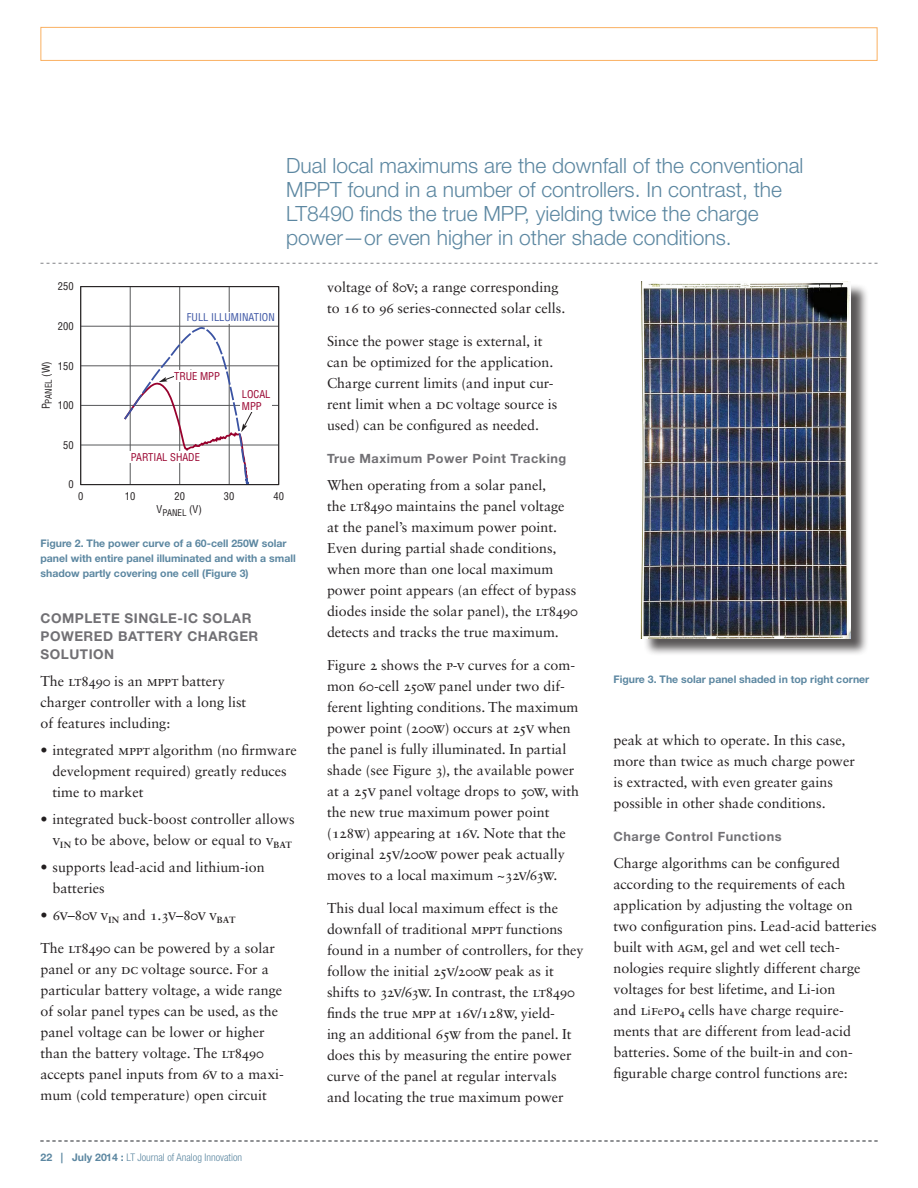
<style>
.page{position:relative;width:918px;height:1188px;background:#fff}
.page>*{position:absolute;margin:0;border:0;box-sizing:border-box;transform-origin:0 0}
.Pull_Quote{font:300 21px/24px "Helvetica Neue LT Std";color:#5c87a1}
.Body_Text{font:14.25px/21px "Sabon LT Std";color:#231f20}
.Heading_1{font:700 13.5px/18px "Helvetica Neue LT Std";letter-spacing:.04em;color:#717074}
.Heading_2{font:700 12.75px "Helvetica Neue LT Std";letter-spacing:.04em;color:#717074}
.t1{font:700 10.5px/15px "Helvetica Neue LT Std";color:#5c87a1}
.t2{font:300 condensed 10.5px "Helvetica Neue LT Std";color:#5c87a1}
.t3{font:condensed 10.5px/12px "Helvetica";color:#98012d}
.t4{font:condensed 10.5px "Helvetica";color:#231f20}
.t5{font:condensed 10.5px "Helvetica";color:#3a53a3}
.t6{font:9px "Linear Helv Cond";color:#231f20}
.s1{font-weight:700;font-size:11.4px}
.s2{font-size:15.6px}
.s3{font-size:9.3px}
.s4{font-weight:700;font-stretch:normal}
.s5{font-size:12.15px}
</style>
<div class="page">
<svg style="left:40px;top:263px;width:838px;height:1px"></svg>
<div style="left:40px;top:27px;width:838px;height:34px;border:1px solid #fab061"></div>
<svg style="left:40px;top:1141px;width:838px;height:1px"></svg>
<div style="left:643px;top:284px;width:226px;height:373px;background:#231f20;opacity:.75"></div>
<img style="left:641px;top:281px;width:209px;height:357px">
<hr style="left:130px;top:287px;width:1px;height:198px;background:#57585a">
<hr style="left:179px;top:287px;width:1px;height:198px;background:#57585a">
<hr style="left:229px;top:287px;width:1px;height:198px;background:#57585a">
<hr style="left:81px;top:445px;width:198px;height:1px;background:#57585a">
<hr style="left:81px;top:405px;width:198px;height:1px;background:#57585a">
<hr style="left:81px;top:366px;width:198px;height:1px;background:#57585a">
<hr style="left:81px;top:326px;width:198px;height:1px;background:#57585a">
<div style="left:185px;top:312px;width:91px;height:11px;background:#fff"></div>
<svg style="left:122px;top:324px;width:155px;height:159px"></svg>
<div style="left:80px;top:286px;width:199px;height:199px;border:1px solid #231f20"></div>
<p class="Pull_Quote" style="left:286px;top:153px;width:519px">Dual local maximums are the downfall of the conventional MPPT found in a number of controllers. In contrast, the LT8490 finds the true MPP, yielding twice the charge power—or even higher in other shade conditions.</p>
<p class="t4" style="left:58px;top:280px;width:17px">250</p>
<p class="t4" style="left:58px;top:320px;width:17px">200</p>
<p class="t4" style="left:58px;top:359px;width:17px">150</p>
<p class="t4" style="left:58px;top:399px;width:17px">100</p>
<p class="t4" style="left:63px;top:438px;width:12px">50</p>
<p class="t6" style="left:43px;top:409px;width:50px;rotate:-90deg"><sup>P</sup>PANEL <sup>(W)</sup></p>
<p class="t4" style="left:68px;top:478px;width:7px">0</p>
<p class="t5" style="left:187px;top:311px;width:89px">FULL ILLUMINATION</p>
<p class="t3" style="left:174px;top:370px;width:47px">TRUE MPP</p>
<p class="t3" style="left:131px;top:451px;width:71px">PARTIAL SHADE</p>
<p class="t3" style="left:242px;top:388px;width:30px">LOCAL<br>MPP</p>
<p class="t4" style="left:78px;top:490px;width:7px">0</p>
<p class="t4" style="left:273px;top:490px;width:12px">40</p>
<p class="t4" style="left:125px;top:490px;width:12px">10</p>
<p class="t4" style="left:174px;top:490px;width:12px">20</p>
<p class="t4" style="left:224px;top:490px;width:12px">30</p>
<p class="t6" style="left:157px;top:507px;width:47px"><sup>V</sup>PANEL <sup>(V)</sup></p>
<p class="t1" style="left:40px;top:536px;width:257px">Figure 2. The power curve of a 60-cell 250W solar panel with entire panel illuminated and with a small shadow partly covering one cell (Figure 3)</p>
<p class="Heading_1" style="left:40px;top:609px;width:219px">COMPLETE SINGLE-IC SOLAR<br>POWERED BATTERY CHARGER<br>SOLUTION</p>
<p class="Body_Text" style="left:40px;top:671px;width:207px">The LT8490 is an MPPT battery charger controller with a long list of features including:</p>
<p class="Body_Text" style="left:52px;top:740px;width:246px;text-indent:-12px">• integrated MPPT algorithm (no firmware development required) greatly reduces time to market</p>
<p class="Body_Text" style="left:40px;top:809px;width:256px;text-align:right">• integrated buck-boost controller allows<br>V<sub>IN</sub> to be above<span class="s1">,</span> below or equal to V<sub>BAT</sub></p>
<p class="Body_Text" style="left:52px;top:857px;width:214px;text-indent:-12px">• supports lead-acid and lithium-ion batteries</p>
<p class="Body_Text" style="left:40px;top:905px;width:197px">• 6<span class="s2">V</span>–80<span class="s2">V</span> V<sub>IN</sub> and <span class="s3">1</span>.3<span class="s2">V</span>–80<span class="s2">V</span> V<sub>BAT</sub></p>
<p class="Body_Text" style="left:40px;top:938px;width:245px">The LT8490 can be powered by a solar panel or any DC voltage source. For a particular battery voltage<span class="s1">,</span> a wide range of solar panel types can be used<span class="s1">,</span> as the panel voltage can be lower or higher than the battery voltage. The LT8490 accepts panel inputs from 6<span class="s2">V</span> to a maxi&shy;mum (cold temperature) open circuit</p>
<p class="t2" style="left:40px;top:1151px;width:203px"><span class="s4">22 | July 2014 :</span> LT Journal of Analog Innovation</p>
<p class="Body_Text" style="left:327px;top:277px;width:240px">voltage of 80<span class="s2">V</span>; a range corresponding to <span class="s3">1</span>6 to 96 series-connected solar cells.</p>
<p class="Body_Text" style="left:327px;top:331px;width:232px">Since the power stage is external<span class="s1">,</span> it can be optimized for the application.<br>Charge current limits (and input cur&shy;rent limit when a DC voltage source is used) can be configured as needed.</p>
<p class="Heading_2" style="left:327px;top:451px;width:241px">True Maximum Power Point Tracking</p>
<p class="Body_Text" style="left:327px;top:475px;width:253px">When operating from a solar panel<span class="s1">,<br></span>the LT8490 maintains the panel voltage at the panel’s maximum power point.<br>Even during partial shade conditions<span class="s1">, </span>when more than one local maximum power point appears (an effect of bypass diodes inside the solar panel)<span class="s1">,</span> the LT8490 detects and tracks the true maximum.</p>
<p class="Body_Text" style="left:327px;top:655px;width:254px">Figure 2 shows the P-V curves for a com&shy;mon 60-cell 250<span class="s2">W</span> panel under two dif&shy;ferent lighting conditions. The maximum power point (200<span class="s2">W</span>) occurs at 25<span class="s2">V</span> when the panel is fully illuminated. In partial shade (see Figure 3)<span class="s1">,</span> the available power at a 25<span class="s2">V</span> panel voltage drops to 50<span class="s2">W</span><span class="s1">,</span> with the new true maximum power point (<span class="s3">1</span>28<span class="s2">W</span>) appearing at <span class="s3">1</span>6<span class="s2">V</span>. Note that the original 25<span class="s2">V</span>/200<span class="s2">W</span> power peak actually moves to a local maximum ~32<span class="s2">V</span>/63<span class="s2">W</span>.</p>
<p class="Body_Text" style="left:327px;top:898px;width:258px">This dual local maximum effect is the downfall of traditional MPPT functions found in a number of controllers<span class="s1">,</span> for they follow the initial 25<span class="s2">V</span>/200<span class="s2">W</span> peak as it shifts to 32<span class="s2">V</span>/63<span class="s2">W</span>. In contrast<span class="s1">,</span> the LT8490 finds the true MPP at <span class="s3">1</span>6<span class="s2">V</span>/<span class="s3">1</span>28<span class="s2">W</span><span class="s1">,</span> yield-<br>ing an additional 65<span class="s2">W</span> from the panel. It does this by measuring the entire power curve of the panel at regular intervals<br>and locating the true maximum power</p>
<p class="t1" style="left:614px;top:672px;width:257px">Figure 3. The solar panel shaded in top right corner</p>
<p class="Body_Text" style="left:614px;top:729px;width:243px">peak at which to operate. In this case<span class="s1">, </span>more than twice as much charge power is extracted<span class="s1">,</span> with even greater gains possible in other shade conditions.</p>
<p class="Heading_2" style="left:614px;top:829px;width:170px">Charge Control Functions</p>
<p class="Body_Text" style="left:614px;top:852px;width:265px">Charge algorithms can be configured according to the requirements of each application by adjusting the voltage on two configuration pins. Lead-acid batteries built with AGM<span class="s1">,</span> gel and wet cell tech&shy;nologies require slightly different charge voltages for best lifetime<span class="s1">,</span> and Li-ion<br>and L<span class="s5">i</span>F<span class="s5">e</span>PO<sub>4</sub> cells have charge require&shy;ments that are different from lead-acid batteries. Some of the built-in and con&shy;figurable charge control functions are:</p>
</div>
